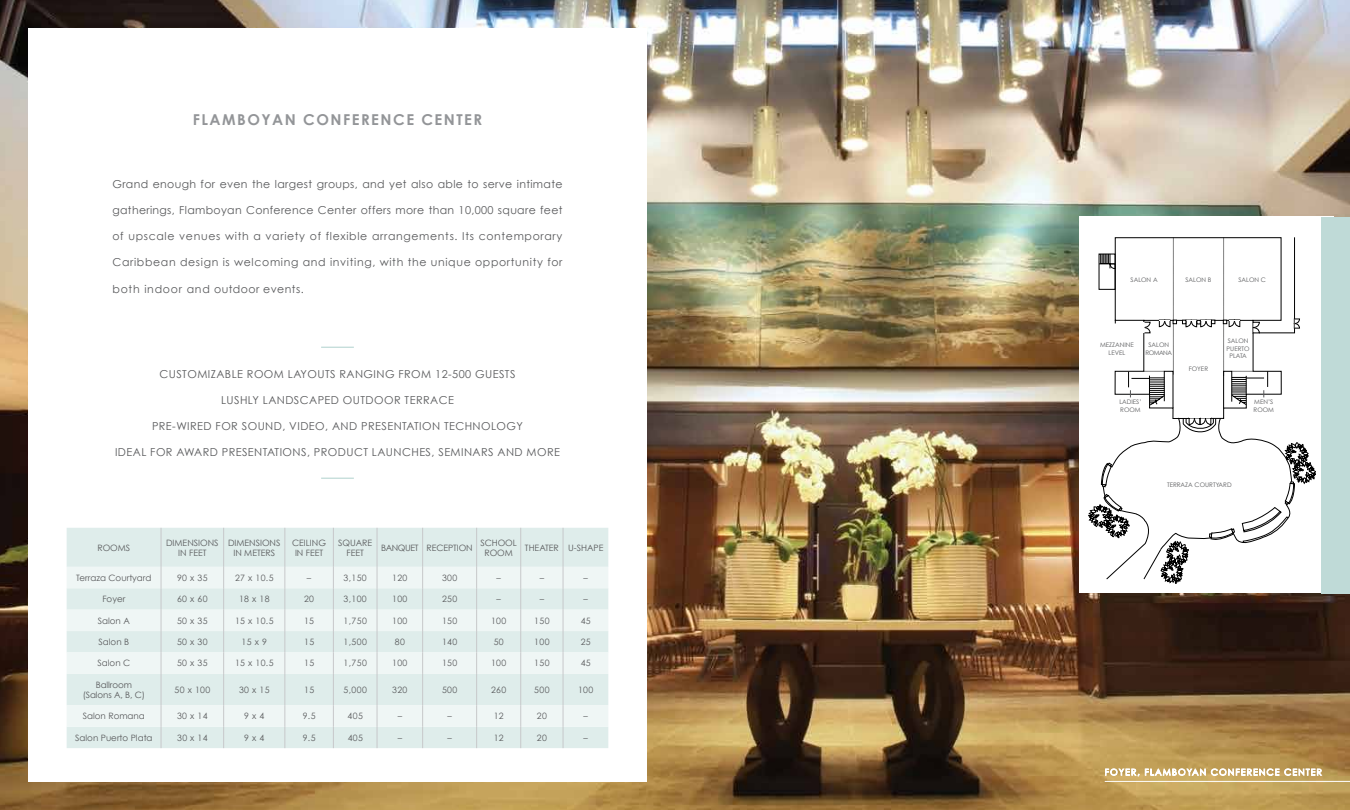
<style>
.page{position:relative;width:1350px;height:810px;background:#fff}
.page>*{position:absolute;margin:0;border:0;box-sizing:border-box;transform-origin:0 0}
.t1{font:700 15px "Century Gothic";letter-spacing:.1em;color:#939598}
.t2{font:11px "Century Gothic";letter-spacing:.04em;color:#58595b}
.t3{font:11px "Century Gothic";letter-spacing:.06em;color:#58595b}
.t4{font:8.75px/10px "Century Gothic";color:#58595b;text-align:center}
.t5{font:6.25px/7.5px "Century Gothic";color:#58595b}
.t6{font:6.25px/7.5px "Century Gothic";letter-spacing:-.08em;color:#58595b;text-align:center}
</style>
<div class="page">
<img style="left:0;top:0;width:1350px;height:810px">
<div style="left:28px;top:28px;width:619px;height:754px;background:#fff"></div>
<hr style="left:321px;top:347px;width:33px;height:1px;background:#bfdad7">
<hr style="left:321px;top:478px;width:33px;height:1px;background:#bfdad7">
<div style="left:67px;top:528px;width:541px;height:220px;background:#dfedeb"></div>
<svg style="left:67px;top:567px;width:541px;height:160px;fill:#eff6f5"></svg>
<hr style="left:161px;top:528px;width:1px;height:39px;background:#c7c8ca">
<hr style="left:223px;top:528px;width:1px;height:39px;background:#c7c8ca">
<hr style="left:285px;top:528px;width:1px;height:39px;background:#c7c8ca">
<hr style="left:333px;top:528px;width:1px;height:39px;background:#c7c8ca">
<hr style="left:377px;top:528px;width:1px;height:39px;background:#c7c8ca">
<hr style="left:422px;top:528px;width:1px;height:39px;background:#c7c8ca">
<hr style="left:476px;top:528px;width:1px;height:39px;background:#c7c8ca">
<hr style="left:521px;top:528px;width:1px;height:39px;background:#c7c8ca">
<hr style="left:563px;top:528px;width:1px;height:39px;background:#c7c8ca">
<svg style="left:161px;top:567px;width:1px;height:107px"></svg>
<svg style="left:223px;top:567px;width:1px;height:107px"></svg>
<svg style="left:285px;top:567px;width:1px;height:107px"></svg>
<svg style="left:333px;top:567px;width:1px;height:107px"></svg>
<svg style="left:377px;top:567px;width:1px;height:107px"></svg>
<svg style="left:422px;top:567px;width:1px;height:107px"></svg>
<svg style="left:476px;top:567px;width:1px;height:107px"></svg>
<svg style="left:521px;top:567px;width:1px;height:107px"></svg>
<svg style="left:563px;top:567px;width:1px;height:107px"></svg>
<hr style="left:161px;top:674px;width:1px;height:31px;background:#c7c8ca">
<hr style="left:223px;top:674px;width:1px;height:31px;background:#c7c8ca">
<hr style="left:285px;top:674px;width:1px;height:31px;background:#c7c8ca">
<hr style="left:333px;top:674px;width:1px;height:31px;background:#c7c8ca">
<hr style="left:377px;top:674px;width:1px;height:31px;background:#c7c8ca">
<hr style="left:422px;top:674px;width:1px;height:31px;background:#c7c8ca">
<hr style="left:476px;top:674px;width:1px;height:31px;background:#c7c8ca">
<hr style="left:521px;top:674px;width:1px;height:31px;background:#c7c8ca">
<hr style="left:563px;top:674px;width:1px;height:31px;background:#c7c8ca">
<svg style="left:161px;top:705px;width:1px;height:43px"></svg>
<svg style="left:223px;top:705px;width:1px;height:43px"></svg>
<svg style="left:285px;top:705px;width:1px;height:43px"></svg>
<svg style="left:333px;top:705px;width:1px;height:43px"></svg>
<svg style="left:377px;top:705px;width:1px;height:43px"></svg>
<svg style="left:422px;top:705px;width:1px;height:43px"></svg>
<svg style="left:476px;top:705px;width:1px;height:43px"></svg>
<svg style="left:521px;top:705px;width:1px;height:43px"></svg>
<svg style="left:563px;top:705px;width:1px;height:43px"></svg>
<div style="left:1079px;top:217px;width:255px;height:376px;background:#fff"></div>
<svg style="left:1089px;top:237px;width:227px;height:347px"></svg>
<div style="left:1322px;top:217px;width:28px;height:376px;background:#bfdad7"></div>
<hr style="left:1105px;top:781px;width:245px;height:1px;background:#fff">
<svg style="left:1105px;top:768px;width:218px;height:9px"></svg>
<h1 class="t1" style="left:193px;top:114px;width:291px">FLAMBOYAN CONFERENCE CENTER</h1>
<p class="t2" style="left:112px;top:179px;width:452px">Grand enough for even the largest groups, and yet also able to serve intimate</p>
<p class="t2" style="left:112px;top:205px;width:452px">gatherings, Flamboyan Conference Center offers more than 10,000 square feet</p>
<p class="t3" style="left:112px;top:232px;width:451px">of upscale venues with a variety of flexible arrangements. Its contemporary</p>
<p class="t3" style="left:112px;top:258px;width:452px">Caribbean design is welcoming and inviting, with the unique opportunity for</p>
<p class="t2" style="left:112px;top:284px;width:193px">both indoor and outdoor events.</p>
<p class="t2" style="left:160px;top:369px;width:357px">CUSTOMIZABLE ROOM LAYOUTS RANGING FROM 12-500 GUESTS</p>
<p class="t2" style="left:221px;top:395px;width:234px">LUSHLY LANDSCAPED OUTDOOR TERRACE</p>
<p class="t2" style="left:152px;top:421px;width:372px">PRE-WIRED FOR SOUND, VIDEO, AND PRESENTATION TECHNOLOGY</p>
<p class="t2" style="left:115px;top:448px;width:446px">IDEAL FOR AWARD PRESENTATIONS, PRODUCT LAUNCHES, SEMINARS AND MORE</p>
<p class="t4" style="left:97px;top:543px;width:34px">ROOMS</p>
<p class="t4" style="left:166px;top:538px;width:54px">DIMENSIONS<br>IN FEET</p>
<p class="t4" style="left:228px;top:538px;width:54px">DIMENSIONS<br>IN METERS</p>
<p class="t4" style="left:292px;top:538px;width:35px">CEILING<br>IN FEET</p>
<p class="t4" style="left:338px;top:538px;width:36px">SQUARE<br>FEET</p>
<p class="t4" style="left:381px;top:543px;width:93px">BANQUET RECEPTION</p>
<p class="t4" style="left:481px;top:538px;width:38px">SCHOOL<br>ROOM</p>
<p class="t4" style="left:525px;top:543px;width:80px">THEATER U-SHAPE</p>
<p class="t4" style="left:76px;top:573px;width:77px">Terraza Courtyard</p>
<p class="t4" style="left:177px;top:573px;width:32px">90 x 35</p>
<p class="t4" style="left:235px;top:573px;width:40px">27 x 10.5</p>
<p class="t4" style="left:307px;top:573px;width:6px">–</p>
<p class="t4" style="left:344px;top:573px;width:25px">3,150</p>
<p class="t4" style="left:392px;top:573px;width:17px">120</p>
<p class="t4" style="left:442px;top:573px;width:17px">300</p>
<p class="t4" style="left:497px;top:573px;width:6px">–</p>
<p class="t4" style="left:540px;top:573px;width:6px">–</p>
<p class="t4" style="left:584px;top:573px;width:6px">–</p>
<p class="t4" style="left:102px;top:595px;width:24px">Foyer</p>
<p class="t4" style="left:177px;top:595px;width:32px">60 x 60</p>
<p class="t4" style="left:239px;top:595px;width:32px">18 x 18</p>
<p class="t4" style="left:304px;top:595px;width:12px">20</p>
<p class="t4" style="left:344px;top:595px;width:25px">3,100</p>
<p class="t4" style="left:392px;top:595px;width:17px">100</p>
<p class="t4" style="left:442px;top:595px;width:17px">250</p>
<p class="t4" style="left:497px;top:595px;width:6px">–</p>
<p class="t4" style="left:540px;top:595px;width:6px">–</p>
<p class="t4" style="left:584px;top:595px;width:6px">–</p>
<p class="t4" style="left:98px;top:616px;width:34px">Salon A</p>
<p class="t4" style="left:177px;top:616px;width:32px">50 x 35</p>
<p class="t4" style="left:235px;top:616px;width:40px">15 x 10.5</p>
<p class="t4" style="left:304px;top:616px;width:12px">15</p>
<p class="t4" style="left:344px;top:616px;width:25px">1,750</p>
<p class="t4" style="left:392px;top:616px;width:17px">100</p>
<p class="t4" style="left:442px;top:616px;width:17px">150</p>
<p class="t4" style="left:491px;top:616px;width:17px">100</p>
<p class="t4" style="left:534px;top:616px;width:17px">150</p>
<p class="t4" style="left:581px;top:616px;width:12px">45</p>
<p class="t4" style="left:99px;top:638px;width:32px">Salon B</p>
<p class="t4" style="left:177px;top:638px;width:32px">50 x 30</p>
<p class="t4" style="left:242px;top:638px;width:27px">15 x 9</p>
<p class="t4" style="left:304px;top:638px;width:12px">15</p>
<p class="t4" style="left:344px;top:638px;width:25px">1,500</p>
<p class="t4" style="left:395px;top:638px;width:12px">80</p>
<p class="t4" style="left:442px;top:638px;width:17px">140</p>
<p class="t4" style="left:494px;top:638px;width:12px">50</p>
<p class="t4" style="left:534px;top:638px;width:17px">100</p>
<p class="t4" style="left:581px;top:638px;width:12px">25</p>
<p class="t4" style="left:98px;top:659px;width:34px">Salon C</p>
<p class="t4" style="left:177px;top:659px;width:32px">50 x 35</p>
<p class="t4" style="left:235px;top:659px;width:40px">15 x 10.5</p>
<p class="t4" style="left:304px;top:659px;width:12px">15</p>
<p class="t4" style="left:344px;top:659px;width:25px">1,750</p>
<p class="t4" style="left:392px;top:659px;width:17px">100</p>
<p class="t4" style="left:442px;top:659px;width:17px">150</p>
<p class="t4" style="left:491px;top:659px;width:17px">100</p>
<p class="t4" style="left:534px;top:659px;width:17px">150</p>
<p class="t4" style="left:581px;top:659px;width:12px">45</p>
<p class="t4" style="left:83px;top:680px;width:64px">Ballroom (Salons A, B, C)</p>
<p class="t4" style="left:175px;top:685px;width:37px">50 x 100</p>
<p class="t4" style="left:239px;top:685px;width:32px">30 x 15</p>
<p class="t4" style="left:304px;top:685px;width:12px">15</p>
<p class="t4" style="left:344px;top:685px;width:25px">5,000</p>
<p class="t4" style="left:392px;top:685px;width:17px">320</p>
<p class="t4" style="left:442px;top:685px;width:17px">500</p>
<p class="t4" style="left:491px;top:685px;width:17px">260</p>
<p class="t4" style="left:534px;top:685px;width:17px">500</p>
<p class="t4" style="left:578px;top:685px;width:17px">100</p>
<p class="t4" style="left:83px;top:712px;width:64px">Salon Romana</p>
<p class="t4" style="left:177px;top:712px;width:32px">30 x 14</p>
<p class="t4" style="left:244px;top:712px;width:22px">9 x 4</p>
<p class="t4" style="left:303px;top:712px;width:14px">9.5</p>
<p class="t4" style="left:348px;top:712px;width:17px">405</p>
<p class="t4" style="left:398px;top:712px;width:6px">–</p>
<p class="t4" style="left:448px;top:712px;width:6px">–</p>
<p class="t4" style="left:494px;top:712px;width:12px">12</p>
<p class="t4" style="left:537px;top:712px;width:12px">20</p>
<p class="t4" style="left:584px;top:712px;width:6px">–</p>
<p class="t4" style="left:75px;top:733px;width:79px">Salon Puerto Plata</p>
<p class="t4" style="left:177px;top:733px;width:32px">30 x 14</p>
<p class="t4" style="left:244px;top:733px;width:22px">9 x 4</p>
<p class="t4" style="left:303px;top:733px;width:14px">9.5</p>
<p class="t4" style="left:348px;top:733px;width:17px">405</p>
<p class="t4" style="left:398px;top:733px;width:6px">–</p>
<p class="t4" style="left:448px;top:733px;width:6px">–</p>
<p class="t4" style="left:494px;top:733px;width:12px">12</p>
<p class="t4" style="left:537px;top:733px;width:12px">20</p>
<p class="t4" style="left:584px;top:733px;width:6px">–</p>
<p class="t5" style="left:1131px;top:276px;width:29px">SALON A</p>
<p class="t5" style="left:1185px;top:276px;width:27px">SALON B</p>
<p class="t5" style="left:1239px;top:276px;width:29px">SALON C</p>
<p class="t5" style="left:1100px;top:342px;width:35px;text-align:center">MEZZANINE<br>LEVEL</p>
<p class="t6" style="left:1146px;top:342px;width:28px">SALON<br>ROMANA</p>
<p class="t5" style="left:1227px;top:338px;width:25px;text-align:center">SALON<br>PUERTO<br>PLATA</p>
<p class="t5" style="left:1189px;top:366px;width:21px">FOYER</p>
<p class="t5" style="left:1119px;top:399px;width:24px">LADIES’<br>ROOM</p>
<p class="t5" style="left:1254px;top:399px;width:22px">MEN’S<br>ROOM</p>
<p class="t5" style="left:1167px;top:482px;width:66px">TERRAZA COURTYARD</p>
</div>
